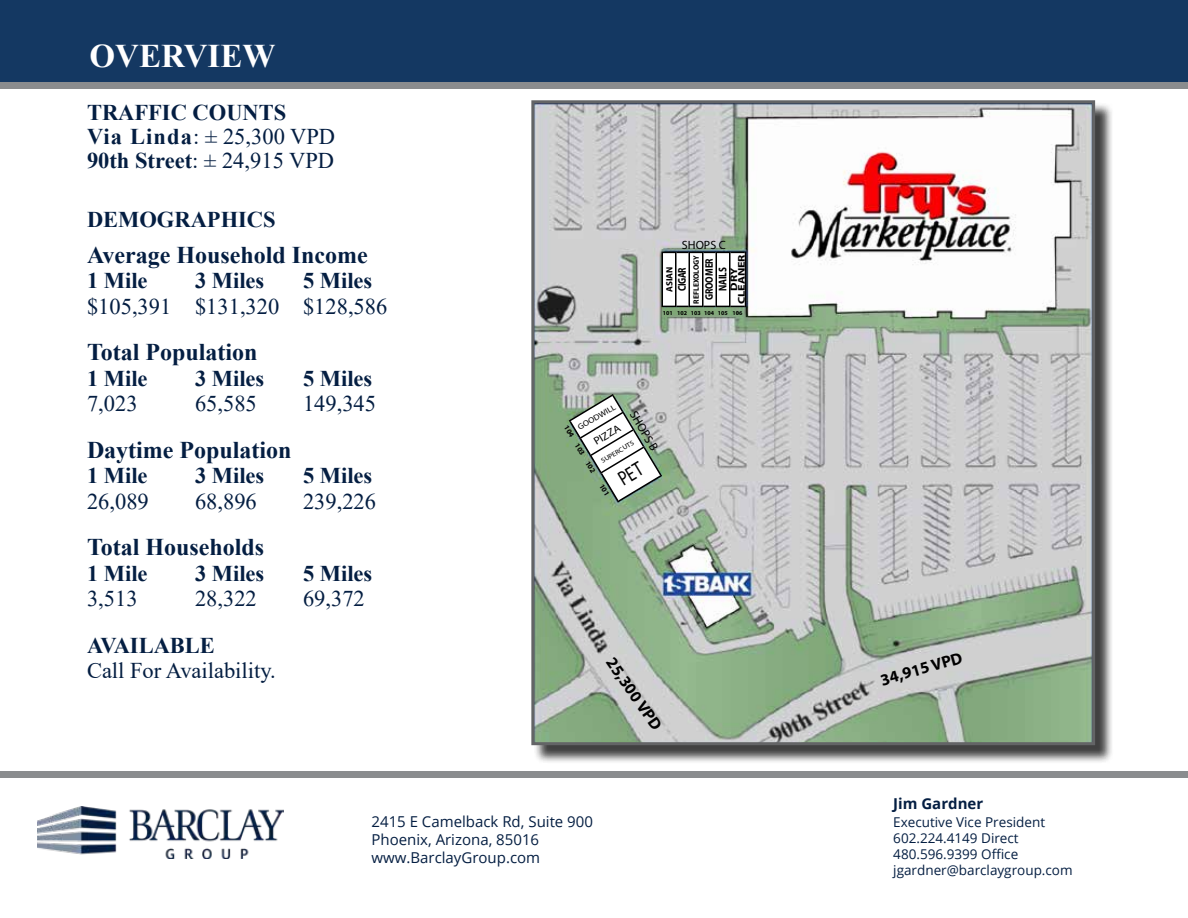
<style>
.page{position:relative;width:1188px;height:918px;background:#fff}
.page>*{position:absolute;margin:0;border:0;box-sizing:border-box;transform-origin:0 0}
.t1{font:700 33px "Times New Roman";color:#fff}
.t2{font:700 24px "Times New Roman";color:#041e42}
.t3{font:700 22.5px/24px "Times New Roman";color:#041e42}
.t4{font:22.5px "Times New Roman";color:#041e42}
.t5{font:700 16.5px "Myriad Pro";color:#000}
.t6{font:15px/18px "Open Sans";color:#041e42}
.t7{font:700 15px "Open Sans";color:#041e42}
.t8{font:13.5px/16.2px "Open Sans";color:#041e42}
.t9{font:12px "Myriad Pro";color:#000}
.t10{font:700 11.25px "Myriad Pro";letter-spacing:-.015em;color:#000;scale:.8 1}
.t11{font:700 10.95px "Myriad Pro";color:#000;scale:.83 1}
.t12{font:10.8px "Myriad Pro";color:#000;scale:1.11 1}
.t13{font:700 9.75px/7.5px "Myriad Pro";color:#000;text-align:center;scale:1.24 1}
.t14{font:700 9px "Myriad Pro";color:#000}
.t15{font:8.1px "Myriad Pro";color:#000;scale:1.11 1}
.t16{font:700 7.8px "Myriad Pro";color:#000;scale:.96 1}
.t17{font:700 7.5px "Myriad Pro";color:#000}
.t18{font:6.75px "Myriad Pro";color:#000;scale:1.11 1}
.t19{font:700 6px "Myriad Pro";color:#000}
.s1{font-weight:400}
</style>
<div class="page">
<div style="left:0;top:0;width:1188px;height:82px;background:#143862"></div>
<div style="left:0;top:771px;width:1188px;height:7px;background:#8a8c8e"></div>
<img style="left:37px;top:807px;width:247px;height:51px">
<div style="left:0;top:82px;width:1188px;height:7px;background:#8a8c8e"></div>
<div style="left:534px;top:103px;width:580px;height:661px;background:#000;opacity:.75"></div>
<img style="left:535px;top:104px;width:556px;height:637px">
<div style="left:531px;top:100px;width:564px;height:645px;border:3px solid #636466"></div>
<svg style="left:662px;top:252px;width:83px;height:55px"></svg>
<hr style="left:745px;top:252px;width:1px;height:55px;background:#000">
<svg style="left:567px;top:393px;width:97px;height:111px"></svg>
<h1 class="t1" style="left:90px;top:32px;width:187px">OVERVIEW</h1>
<p class="t3" style="left:87px;top:100px;width:250px">TRAFFIC COUNTS<br>Via Linda<span class="s1">: ± 25,300 VPD<br></span>90th Street<span class="s1">: ± 24,915 VPD</span></p>
<p class="t3" style="left:87px;top:207px;width:190px">DEMOGRAPHICS</p>
<p class="t2" style="left:87px;top:237px;width:282px">Average Household Income</p>
<p class="t3" style="left:87px;top:268px;width:62px">1 Mile</p>
<p class="t3" style="left:195px;top:268px;width:71px">3 Miles</p>
<p class="t3" style="left:303px;top:268px;width:71px">5 Miles</p>
<p class="t4" style="left:87px;top:290px;width:302px">$105,391 $131,320 $128,586</p>
<p class="t2" style="left:87px;top:335px;width:172px">Total Population</p>
<p class="t3" style="left:87px;top:366px;width:62px">1 Mile</p>
<p class="t3" style="left:195px;top:366px;width:71px">3 Miles</p>
<p class="t3" style="left:303px;top:366px;width:71px">5 Miles</p>
<p class="t4" style="left:87px;top:388px;width:52px">7,023</p>
<p class="t4" style="left:195px;top:388px;width:63px">65,585</p>
<p class="t4" style="left:303px;top:388px;width:75px">149,345</p>
<p class="t2" style="left:87px;top:432px;width:206px">Daytime Population</p>
<p class="t3" style="left:87px;top:463px;width:62px">1 Mile</p>
<p class="t3" style="left:195px;top:463px;width:71px">3 Miles</p>
<p class="t3" style="left:303px;top:463px;width:71px">5 Miles</p>
<p class="t4" style="left:87px;top:485px;width:63px">26,089</p>
<p class="t4" style="left:195px;top:485px;width:63px">68,896</p>
<p class="t4" style="left:303px;top:485px;width:75px">239,226</p>
<p class="t2" style="left:87px;top:530px;width:179px">Total Households</p>
<p class="t3" style="left:87px;top:561px;width:62px">1 Mile</p>
<p class="t3" style="left:195px;top:561px;width:71px">3 Miles</p>
<p class="t3" style="left:303px;top:561px;width:71px">5 Miles</p>
<p class="t4" style="left:87px;top:583px;width:52px">3,513</p>
<p class="t4" style="left:195px;top:583px;width:63px">28,322</p>
<p class="t4" style="left:303px;top:583px;width:63px">69,372</p>
<p class="t3" style="left:87px;top:633px;width:129px">AVAILABLE</p>
<p class="t4" style="left:87px;top:655px;width:190px">Call For Availability.</p>
<p class="t9" style="left:682px;top:238px;width:45px">SHOPS C</p>
<p class="t13" style="left:730px;top:304px;width:42px;rotate:-90deg">DRY<br>CLEANER</p>
<p class="t19" style="left:663px;top:309px;width:81px">101 102 103 104 105 106</p>
<p class="t16" style="left:691px;top:304px;width:52px;rotate:-90deg">REFLEXOLOGY</p>
<p class="t11" style="left:702px;top:300px;width:52px;rotate:-90deg">GROOMER</p>
<p class="t10" style="left:715px;top:291px;width:32px;rotate:-90deg">NAILS</p>
<p class="t14" style="left:663px;top:292px;width:27px;rotate:-90deg">ASIAN</p>
<p class="t10" style="left:675px;top:291px;width:32px;rotate:-90deg">CIGAR</p>
<p class="t15" style="left:576px;top:424px;width:40px;rotate:-31deg">GOODWILL</p>
<p class="t9" style="left:639px;top:409px;width:45px;rotate:59deg">SHOPS B</p>
<p class="t12" style="left:591px;top:437px;width:28px;rotate:-31deg">PIZZA</p>
<p class="t17" style="left:570px;top:423px;width:55px;rotate:59deg">104 103 102</p>
<p class="t18" style="left:600px;top:458px;width:35px;rotate:-31deg">SUPERCUTS</p>
<p class="t5" style="left:619px;top:653px;width:86px;rotate:55deg">25,300 VPD</p>
<p class="t5" style="left:878px;top:670px;width:86px;rotate:-16deg">34,915 VPD</p>
<p class="t6" style="left:372px;top:812px;width:223px">2415 E Camelback Rd, Suite 900<br>Phoenix, Arizona, 85016 www.BarclayGroup.com</p>
<p class="t7" style="left:893px;top:793px;width:91px">Jim Gardner</p>
<p class="t8" style="left:893px;top:813px;width:181px">Executive Vice President<br>602.224.4149 Direct<br>480.596.9399 Office jgardner@barclaygroup.com</p>
</div>
